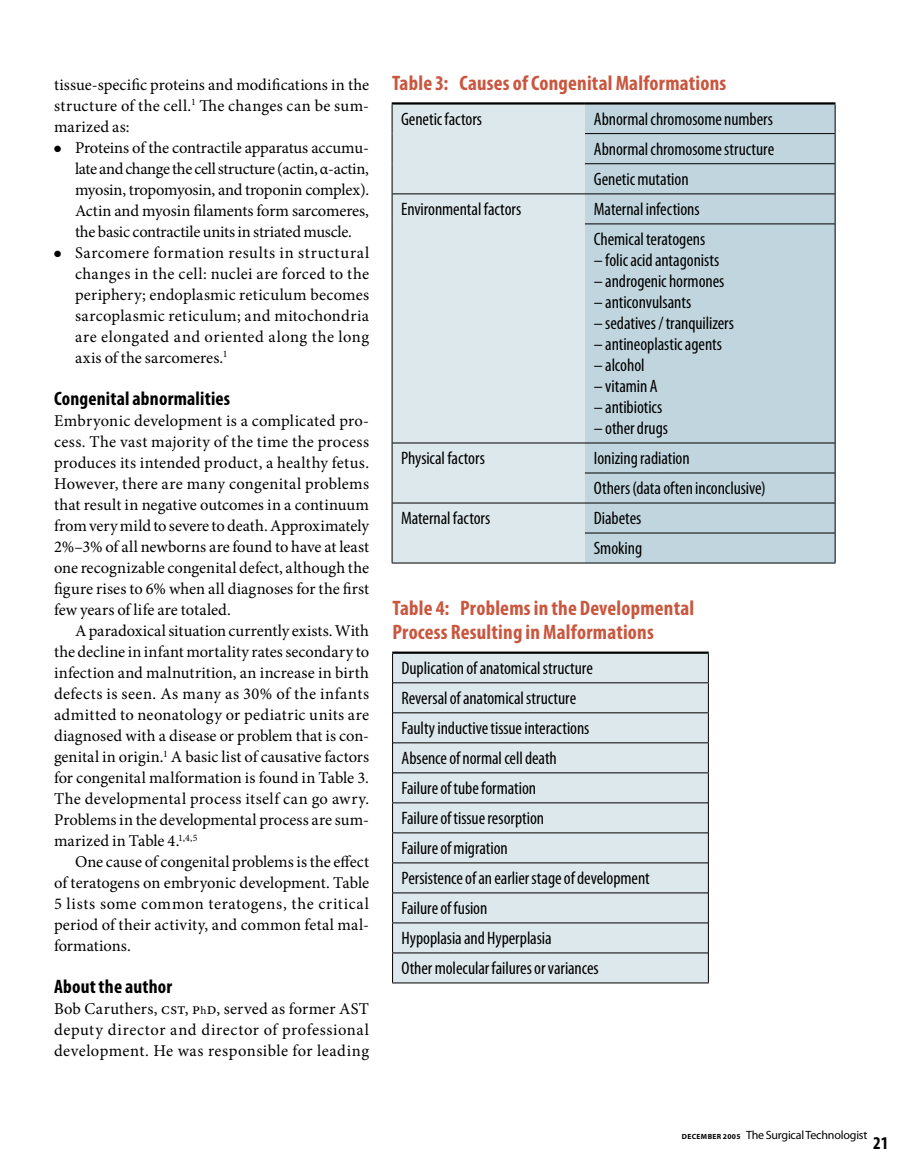
<style>
.page{position:relative;width:905px;height:1175px;background:#fff}
.page>*{position:absolute;margin:0;border:0;box-sizing:border-box;transform-origin:0 0}
.t1{font:700 condensed 21px/24px "Myriad Pro";letter-spacing:.01em;color:#ca563e}
.t2{font:700 condensed 19.5px "Myriad Pro";letter-spacing:.01em;color:#000}
.t3{font:condensed 18px/30px "Myriad Pro";letter-spacing:-.005em;color:#000}
.t4{font:700 condensed 18px "Myriad Pro";color:#000}
.t5{font:16.5px/21px "Minion Pro";letter-spacing:.01em;color:#000;text-align:justify}
.t6{font:12px "Myriad Pro";letter-spacing:-.015em;color:#000}
.s1{font-size:11.25px}
.s2{font-weight:700;font-size:7.5px}
</style>
<div class="page">
<div style="left:393px;top:105px;width:192px;height:457px;background:#dde8ec"></div>
<div style="left:585px;top:105px;width:249px;height:457px;background:#c0d5de"></div>
<hr style="left:392px;top:102px;width:193px;height:3px;background:#000">
<hr style="left:585px;top:102px;width:250px;height:3px;background:#000">
<svg style="left:392px;top:105px;width:1px;height:29px"></svg>
<svg style="left:834px;top:105px;width:1px;height:29px"></svg>
<hr style="left:392px;top:134px;width:1px;height:30px;background:#000">
<hr style="left:834px;top:134px;width:1px;height:30px;background:#000">
<hr style="left:392px;top:164px;width:1px;height:30px;background:#000">
<hr style="left:834px;top:164px;width:1px;height:30px;background:#000">
<hr style="left:392px;top:194px;width:1px;height:30px;background:#000">
<hr style="left:834px;top:194px;width:1px;height:30px;background:#000">
<hr style="left:392px;top:224px;width:1px;height:219px;background:#000">
<hr style="left:834px;top:224px;width:1px;height:219px;background:#000">
<hr style="left:392px;top:443px;width:1px;height:30px;background:#000">
<hr style="left:834px;top:443px;width:1px;height:30px;background:#000">
<hr style="left:392px;top:473px;width:1px;height:30px;background:#000">
<hr style="left:834px;top:473px;width:1px;height:30px;background:#000">
<hr style="left:392px;top:503px;width:1px;height:30px;background:#000">
<hr style="left:834px;top:503px;width:1px;height:30px;background:#000">
<svg style="left:392px;top:533px;width:1px;height:29px"></svg>
<svg style="left:834px;top:533px;width:1px;height:29px"></svg>
<hr style="left:392px;top:562px;width:193px;height:1px;background:#000">
<hr style="left:585px;top:562px;width:250px;height:1px;background:#000">
<hr style="left:585px;top:133px;width:249px;height:1px;background:#000">
<hr style="left:585px;top:163px;width:249px;height:1px;background:#000">
<hr style="left:392px;top:193px;width:193px;height:1px;background:#000">
<hr style="left:585px;top:193px;width:249px;height:1px;background:#000">
<hr style="left:585px;top:223px;width:249px;height:1px;background:#000">
<hr style="left:392px;top:442px;width:193px;height:1px;background:#000">
<hr style="left:585px;top:442px;width:249px;height:1px;background:#000">
<hr style="left:585px;top:472px;width:249px;height:1px;background:#000">
<hr style="left:392px;top:502px;width:193px;height:1px;background:#000">
<hr style="left:585px;top:502px;width:249px;height:1px;background:#000">
<hr style="left:585px;top:532px;width:249px;height:1px;background:#000">
<div style="left:393px;top:654px;width:315px;height:328px;background:#dde8ec"></div>
<hr style="left:392px;top:651px;width:316px;height:3px;background:#000">
<svg style="left:392px;top:654px;width:1px;height:29px"></svg>
<hr style="left:392px;top:683px;width:1px;height:30px;background:#000">
<hr style="left:392px;top:713px;width:1px;height:30px;background:#000">
<hr style="left:392px;top:743px;width:1px;height:30px;background:#000">
<hr style="left:392px;top:802px;width:316px;height:1px;background:#000">
<hr style="left:392px;top:832px;width:316px;height:1px;background:#000">
<hr style="left:392px;top:862px;width:316px;height:1px;background:#000">
<hr style="left:392px;top:892px;width:316px;height:1px;background:#000">
<hr style="left:392px;top:922px;width:316px;height:1px;background:#000">
<hr style="left:392px;top:952px;width:316px;height:1px;background:#000">
<svg style="left:392px;top:773px;width:1px;height:209px"></svg>
<hr style="left:392px;top:982px;width:316px;height:1px;background:#000">
<svg style="left:708px;top:654px;width:1px;height:118px"></svg>
<hr style="left:708px;top:773px;width:1px;height:30px;background:#000">
<hr style="left:708px;top:803px;width:1px;height:30px;background:#000">
<hr style="left:708px;top:833px;width:1px;height:30px;background:#000">
<hr style="left:708px;top:863px;width:1px;height:30px;background:#000">
<hr style="left:708px;top:893px;width:1px;height:30px;background:#000">
<hr style="left:708px;top:923px;width:1px;height:30px;background:#000">
<svg style="left:708px;top:953px;width:1px;height:29px"></svg>
<hr style="left:393px;top:682px;width:315px;height:1px;background:#000">
<hr style="left:393px;top:712px;width:315px;height:1px;background:#000">
<hr style="left:393px;top:742px;width:315px;height:1px;background:#000">
<hr style="left:393px;top:772px;width:315px;height:1px;background:#000">
<p class="t5" style="left:54px;top:74px;width:317px">tissue-specific proteins and modifications in the structure of the cell.<sup>1</sup> The changes can be sum&shy;marized as:</p>
<p class="t5" style="left:75px;top:137px;width:296px;text-indent:-21px">● Proteins of the contractile apparatus accumu&shy;late and change the cell structure (actin, α-actin, myosin, tropomyosin, and troponin complex).<br>Actin and myosin filaments form sarcomeres, the basic contractile units in striated muscle.</p>
<p class="t5" style="left:75px;top:242px;width:296px;text-indent:-21px">● Sarcomere formation results in structural changes in the cell: nuclei are forced to the periphery; endoplasmic reticulum becomes sarcoplasmic reticulum; and mitochondria are elongated and oriented along the long axis of the sarcomeres.<sup>1</sup></p>
<p class="t2" style="left:54px;top:386px;width:178px">Congenital abnormalities</p>
<p class="t5" style="left:54px;top:410px;width:317px">Embryonic development is a complicated pro&shy;cess. The vast majority of the time the process produces its intended product, a healthy fetus.<br>However, there are many congenital problems that result in negative outcomes in a continuum from very mild to severe to death. Approximately 2%–3% of all newborns are found to have at least one recognizable congenital defect, although the figure rises to 6% when all diagnoses for the first few years of life are totaled.</p>
<p class="t5" style="left:54px;top:620px;width:317px;text-indent:21px">A paradoxical situation currently exists. With the decline in infant mortality rates secondary to infection and malnutrition, an increase in birth defects is seen. As many as 30% of the infants admitted to neonatology or pediatric units are diagnosed with a disease or problem that is con&shy;genital in origin.<sup>1</sup> A basic list of causative factors for congenital malformation is found in Table 3.<br>The developmental process itself can go awry.<br>Problems in the developmental process are sum&shy;marized in Table 4.<sup>1,4,5</sup></p>
<p class="t5" style="left:54px;top:851px;width:317px;text-indent:21px">One cause of congenital problems is the effect of teratogens on embryonic development. Table 5 lists some common teratogens, the critical period of their activity, and common fetal mal&shy;formations.</p>
<p class="t2" style="left:54px;top:974px;width:120px">About the author</p>
<p class="t5" style="left:54px;top:998px;width:316px">Bob Caruthers, cst, p<span class="s1">h</span>d, served as former AST deputy director and director of professional development. He was responsible for leading</p>
<p class="t1" style="left:392px;top:70px;width:336px">Table 3: Causes of Congenital Malformations</p>
<p class="t3" style="left:401px;top:103px;width:83px">Genetic factors</p>
<p class="t3" style="left:594px;top:103px;width:182px;text-align:justify">Abnormal chromosome numbers Abnormal chromosome structure Genetic mutation</p>
<p class="t3" style="left:401px;top:194px;width:122px">Environmental factors</p>
<p class="t3" style="left:594px;top:194px;width:113px">Maternal infections<br>Chemical teratogens</p>
<p class="t3" style="left:594px;top:245px;width:127px">– folic acid antagonists</p>
<p class="t3" style="left:594px;top:266px;width:132px">– androgenic hormones</p>
<p class="t3" style="left:594px;top:287px;width:99px">– anticonvulsants</p>
<p class="t3" style="left:594px;top:308px;width:142px">– sedatives / tranquilizers</p>
<p class="t3" style="left:594px;top:329px;width:130px">– antineoplastic agents</p>
<p class="t3" style="left:594px;top:350px;width:52px">– alcohol</p>
<p class="t3" style="left:594px;top:371px;width:65px">– vitamin A</p>
<p class="t3" style="left:594px;top:392px;width:70px">– antibiotics</p>
<p class="t3" style="left:594px;top:413px;width:75px">– other drugs</p>
<p class="t3" style="left:401px;top:443px;width:85px">Physical factors</p>
<p class="t3" style="left:594px;top:443px;width:173px">Ionizing radiation<br>Others (data often inconclusive)</p>
<p class="t3" style="left:401px;top:503px;width:91px">Maternal factors</p>
<p class="t3" style="left:594px;top:503px;width:50px">Diabetes<br>Smoking</p>
<p class="t1" style="left:392px;top:595px;width:303px">Table 4: Problems in the Developmental<br>Process Resulting in Malformations</p>
<p class="t3" style="left:401px;top:652px;width:250px">Duplication of anatomical structure<br>Reversal of anatomical structure<br>Faulty inductive tissue interactions<br>Absence of normal cell death<br>Failure of tube formation<br>Failure of tissue resorption<br>Failure of migration<br>Persistence of an earlier stage of development<br>Failure of fusion<br>Hypoplasia and Hyperplasia<br>Other molecular failures or variances</p>
<p class="t6" style="left:682px;top:1127px;width:187px"><span class="s2">DECEMBER 2005</span> The Surgical Technologist</p>
<p class="t4" style="left:873px;top:1132px;width:17px">21</p>
</div>
